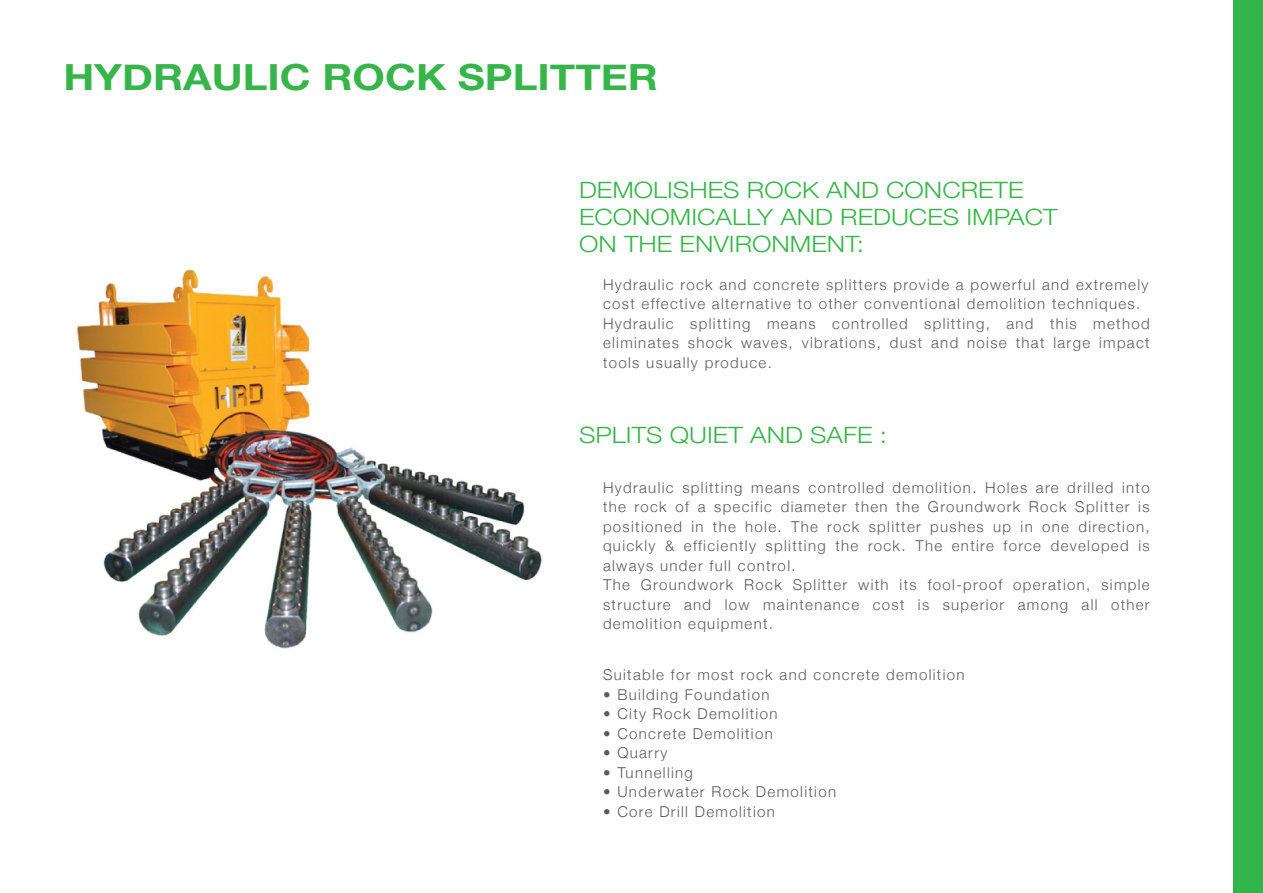
<style>
.page{position:relative;width:1263px;height:893px;background:#fff}
.page>*{position:absolute;margin:0;border:0;box-sizing:border-box;transform-origin:0 0}
.t1{font:700 36px "Helvetica Neue";color:#38b54a;scale:1.16 1}
.t2{font:300 22.5px/27px "Helvetica Neue";color:#38b54a;scale:1.16 1}
.t3{font:300 15px/19.5px "Helvetica Neue";letter-spacing:.09em;color:#5b5b5b}
</style>
<div class="page">
<img style="left:77px;top:269px;width:465px;height:380px">
<div style="left:1233px;top:0;width:30px;height:893px;background:#31b44a"></div>
<h1 class="t1" style="left:63px;top:49px;width:514px">HYDRAULIC ROCK SPLITTER</h1>
<h2 class="t2" style="left:579px;top:175px;width:414px">DEMOLISHES ROCK AND CONCRETE<br>ECONOMICALLY AND REDUCES IMPACT<br>ON THE ENVIRONMENT:</h2>
<p class="t3" style="left:603px;top:274px;width:548px">Hydraulic rock and concrete splitters provide a powerful and extremely cost effective alternative to other conventional demolition techniques.<br>Hydraulic splitting means controlled splitting, and this method eliminates shock waves, vibrations, dust and noise that large impact tools usually produce.</p>
<h2 class="t2" style="left:579px;top:420px;width:267px">SPLITS QUIET AND SAFE :</h2>
<p class="t3" style="left:603px;top:477px;width:548px">Hydraulic splitting means controlled demolition. Holes are drilled into the rock of a specific diameter then the Groundwork Rock Splitter is positioned in the hole. The rock splitter pushes up in one direction, quickly &amp; efficiently splitting the rock. The entire force developed is always under full control.<br>The Groundwork Rock Splitter with its fool-proof operation, simple structure and low maintenance cost is superior among all other demolition equipment.</p>
<p class="t3" style="left:603px;top:664px;width:363px">Suitable for most rock and concrete demolition</p>
<p class="t3" style="left:603px;top:684px;width:168px">• Building Foundation</p>
<p class="t3" style="left:603px;top:703px;width:176px">• City Rock Demolition</p>
<p class="t3" style="left:603px;top:723px;width:171px">• Concrete Demolition</p>
<p class="t3" style="left:603px;top:742px;width:66px">• Quarry</p>
<p class="t3" style="left:603px;top:762px;width:91px">• Tunnelling</p>
<p class="t3" style="left:603px;top:781px;width:235px">• Underwater Rock Demolition</p>
<p class="t3" style="left:603px;top:801px;width:173px">• Core Drill Demolition</p>
</div>
